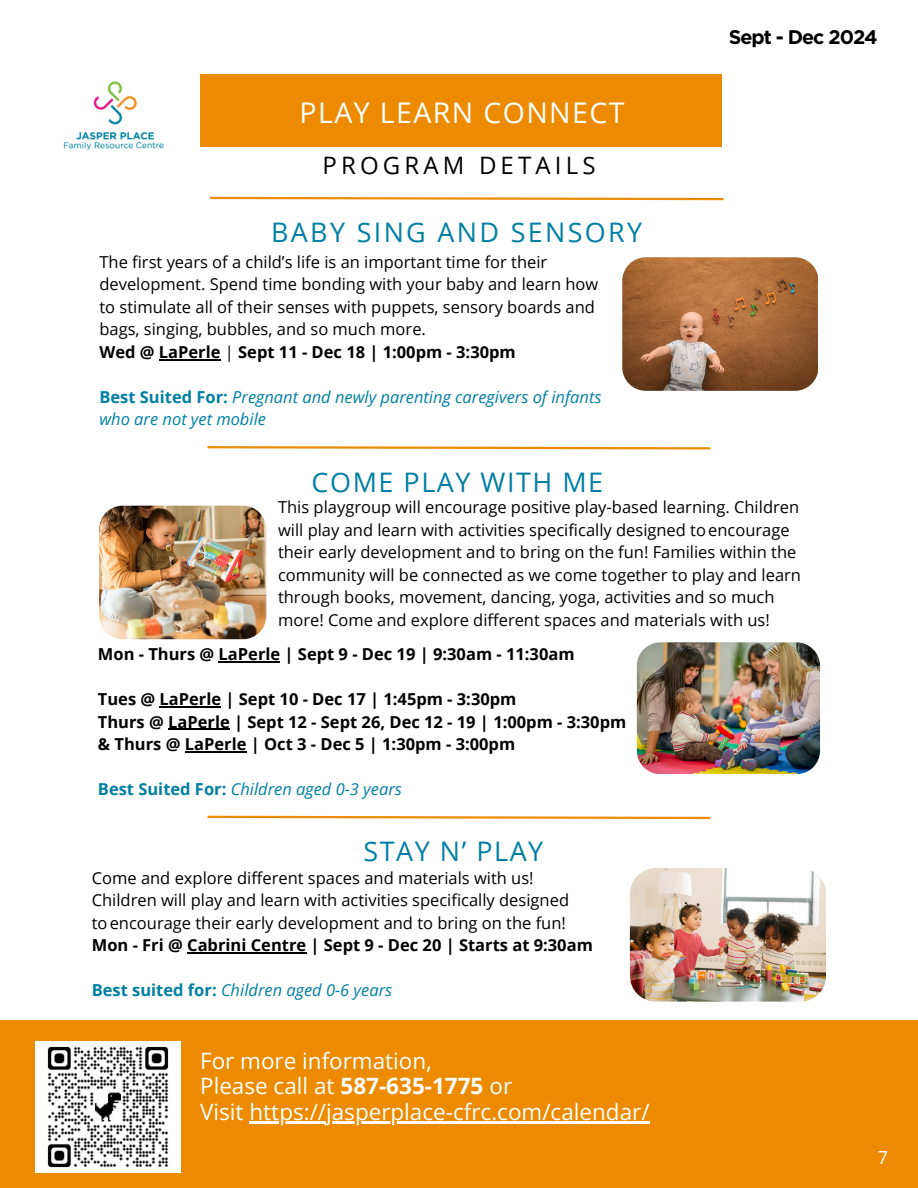
<style>
.page{position:relative;width:918px;height:1188px;background:#fff}
.page>*{position:absolute;margin:0;border:0;box-sizing:border-box;transform-origin:0 0}
.t1{font:28.5px "Open Sans";letter-spacing:.05em;color:#fff}
.t2{font:27px "Open Sans";letter-spacing:.06em;color:#007fa3}
.t3{font:27px "Open Sans";letter-spacing:.085em;color:#007fa3}
.t4{font:24px "Open Sans";letter-spacing:.175em;color:#000}
.t5{font:22.5px/25.8px "Open Sans";color:#fff}
.t6{font:700 19.65px "Gotham";letter-spacing:-.05em;color:#000}
.t7{font:18px "Open Sans";color:#fff}
.t8{font:16.5px/22.5px "Open Sans";color:#000}
.t9{font:700 16.5px/22.5px "Open Sans";color:#000}
.t10{font:italic 16.5px/22.5px "Open Sans";color:#007fa3}
.s1{font-weight:400}
.s2{font-weight:700;font-style:normal}
.s3{font-weight:700}
</style>
<div class="page">
<div style="left:0;top:1020px;width:918px;height:168px;background:#ed8b00"></div>
<div style="left:200px;top:74px;width:522px;height:72px;background:#ed8b00"></div>
<img style="left:35px;top:1042px;width:145px;height:130px">
<svg style="left:207px;top:446px;width:504px;height:4px"></svg>
<img style="left:63px;top:81px;width:101px;height:70px">
<hr style="left:250px;top:1121px;width:400px;height:3px;background:#fff">
<img style="left:622px;top:257px;width:196px;height:134px;border-radius:24px">
<hr style="left:159px;top:359px;width:62px;height:1px;background:#000">
<svg style="left:207px;top:815px;width:504px;height:5px"></svg>
<hr style="left:187px;top:953px;width:119px;height:1px;background:#000">
<img style="left:630px;top:868px;width:196px;height:134px;border-radius:26px">
<svg style="left:209px;top:196px;width:515px;height:5px"></svg>
<img style="left:99px;top:506px;width:167px;height:133px;border-radius:24px">
<hr style="left:219px;top:661px;width:61px;height:1px;background:#000">
<hr style="left:160px;top:706px;width:61px;height:1px;background:#000">
<hr style="left:168px;top:729px;width:62px;height:1px;background:#000">
<hr style="left:185px;top:751px;width:62px;height:1px;background:#000">
<img style="left:637px;top:642px;width:183px;height:132px;border-radius:24px">
<p class="t1" style="left:300px;top:93px;width:326px">PLAY LEARN CONNECT</p>
<h4 class="t4" style="left:322px;top:148px;width:275px">PROGRAM DETAILS</h4>
<p class="t3" style="left:271px;top:213px;width:373px">BABY SING AND SENSORY</p>
<h1 class="t8" style="left:99px;top:250px;width:500px">The first years of a child’s life is an important time for their development. Spend time bonding with your baby and learn how to stimulate all of their senses with puppets, sensory boards and bags, singing, bubbles, and so much more.</h1>
<p class="t9" style="left:99px;top:340px;width:418px">Wed @ LaPerle <span class="s1">|</span> Sept 11 - Dec 18 | 1:00pm - 3:30pm</p>
<p class="t10" style="left:99px;top:385px;width:504px"><span class="s2">Best Suited For:</span> Pregnant and newly parenting caregivers of infants who are not yet mobile</p>
<p class="t6" style="left:729px;top:25px;width:150px">Sept - Dec 2024</p>
<p class="t2" style="left:312px;top:463px;width:293px">COME PLAY WITH ME</p>
<p class="t8" style="left:278px;top:496px;width:525px">This playgroup will encourage positive play-based learning. Children will play and learn with activities specifically designed toencourage their early development and to bring on the fun! Families within the community will be connected as we come together to play and learn through books, movement, dancing, yoga, activities and so much more! Come and explore different spaces and materials with us!</p>
<p class="t9" style="left:98px;top:642px;width:478px">Mon - Thurs @ LaPerle | Sept 9 - Dec 19 | 9:30am - 11:30am</p>
<h3 class="t9" style="left:98px;top:687px;width:530px">Tues @ LaPerle | Sept 10 - Dec 17 | 1:45pm - 3:30pm<br>Thurs @ LaPerle | Sept 12 - Sept 26, Dec 12 - 19 | 1:00pm - 3:30pm &amp; Thurs @ LaPerle | Oct 3 - Dec 5 | 1:30pm - 3:00pm</h3>
<p class="t10" style="left:98px;top:777px;width:306px"><span class="s2">Best Suited For:</span> Children aged 0-3 years</p>
<h1 class="t2" style="left:363px;top:832px;width:181px">STAY N’ PLAY</h1>
<h5 class="t8" style="left:92px;top:866px;width:479px">Come and explore different spaces and materials with us!<br>Children will play and learn with activities specifically designed toencourage their early development and to bring on the fun!</h5>
<h5 class="t9" style="left:92px;top:934px;width:503px">Mon - Fri @ Cabrini Centre | Sept 9 - Dec 20 | Starts at 9:30am</h5>
<p class="t10" style="left:92px;top:979px;width:302px"><span class="s2">Best suited for:</span> Children aged 0-6 years</p>
<p class="t5" style="left:200px;top:1047px;width:451px">For more information,<br>Please call at <span class="s3">587-635-1775</span> or<br>Visit https://jasperplace-cfrc.com/calendar/</p>
<h1 class="t7" style="left:878px;top:1145px;width:12px">7</h1>
</div>
